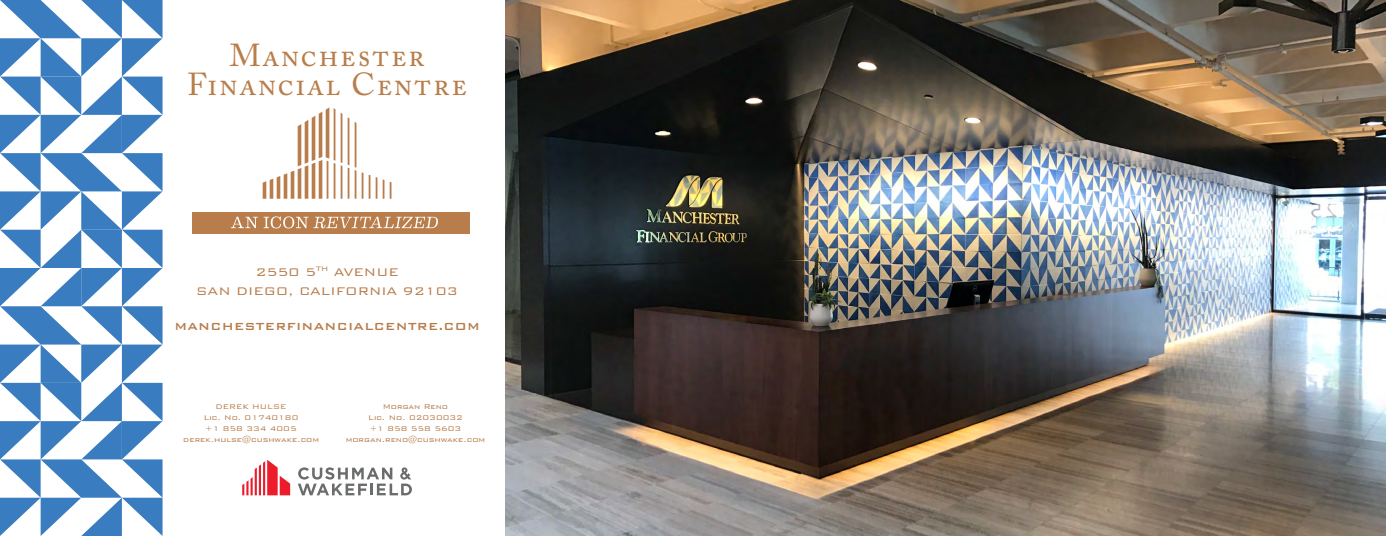
<style>
.page{position:relative;width:1386px;height:536px;background:#fff}
.page>*{position:absolute;margin:0;border:0;box-sizing:border-box;transform-origin:0 0}
.t1{font:31.59px/28.4px "Adobe Caslon Pro";letter-spacing:.05em;color:#b87d4a;text-align:center}
.t2{font:300 14.79px/19px "Bank Gothic BT";color:#b77c4a;text-align:center}
.t3{font:500 13.74px "Bank Gothic BT";letter-spacing:.02em;color:#b77c4a}
.t4{font:300 9.01px/10.9px "Bank Gothic BT";color:#b77c4a;text-align:center}
</style>
<div class="page">
<img style="left:506px;top:0;width:880px;height:536px">
<div style="left:192px;top:212px;width:278px;height:21px;background:#b87d4a"></div>
<svg style="left:0;top:0;width:163px;height:536px"></svg>
<svg style="left:242px;top:459px;width:48px;height:36px"></svg>
<svg style="left:298px;top:467px;width:114px;height:28px"></svg>
<svg style="left:231px;top:216px;width:207px;height:12px"></svg>
<svg style="left:355px;top:122px;width:1px;height:77px"></svg>
<svg style="left:348px;top:117px;width:1px;height:82px"></svg>
<svg style="left:362px;top:172px;width:1px;height:27px"></svg>
<svg style="left:369px;top:175px;width:1px;height:24px"></svg>
<svg style="left:376px;top:177px;width:8px;height:22px"></svg>
<svg style="left:390px;top:182px;width:1px;height:17px"></svg>
<svg style="left:341px;top:113px;width:1px;height:86px"></svg>
<svg style="left:263px;top:107px;width:72px;height:92px"></svg>
<h1 class="t1" style="left:187px;top:41px;width:281px">Manchester<br>Financial Centre</h1>
<h2 class="t2" style="left:196px;top:262px;width:263px">2550 5<sup>TH</sup> AVENUE<br>SAN DIEGO, CALIFORNIA 92103</h2>
<h3 class="t3" style="left:175px;top:318px;width:307px">MANCHESTERFINANCIALCENTRE.COM</h3>
<p class="t4" style="left:183px;top:401px;width:138px">DEREK HULSE<br>Lic. No. 01740180<br>+1 858 334 4005 derek.hulse@cushwake.com</p>
<p class="t4" style="left:346px;top:401px;width:141px">Morgan Reno<br>Lic. No. 02030032<br>+1 858 558 5603 morgan.reno@cushwake.com</p>
</div>
